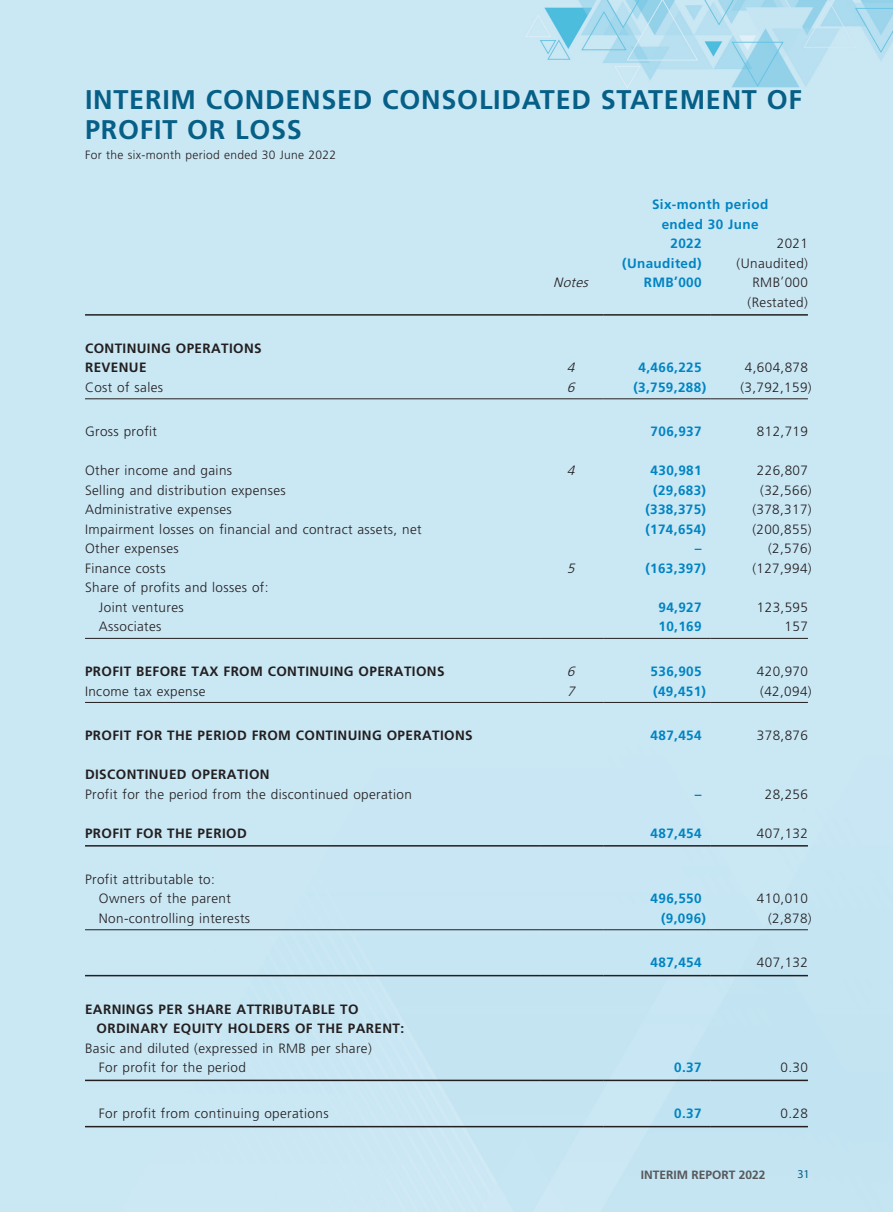
<style>
.page{position:relative;width:893px;height:1212px;background:#cae7f4}
.page>*{position:absolute;margin:0;border:0;box-sizing:border-box;transform-origin:0 0}
.t1{font:700 27px/30px "Frutiger LT Std";letter-spacing:.03em;color:#065f86}
.t2{font:300 13.5px/19.5px "Frutiger LT Std";letter-spacing:.03em;color:#231f20}
.t3{font:700 13.5px/19.5px "Frutiger LT Std";letter-spacing:.03em;color:#231f20}
.t4{font:700 13.5px "Frutiger LT Std";letter-spacing:.03em;color:#0084c2}
.t5{font:italic 300 13.5px "Frutiger LT Std";color:#231f20}
.t6{font:300 12px "Frutiger LT Std";letter-spacing:.03em;color:#231f20}
.t7{font:700 12px "Frutiger LT Std";color:#57585a}
.t8{font:12px "Myriad Pro";color:#065f86}
</style>
<div class="page">
<hr style="left:85px;top:314px;width:455px;height:2px;background:#231f20">
<hr style="left:540px;top:314px;width:64px;height:2px;background:#231f20">
<hr style="left:604px;top:314px;width:106px;height:2px;background:#231f20">
<hr style="left:710px;top:314px;width:98px;height:2px;background:#231f20">
<hr style="left:85px;top:398px;width:455px;height:1px;background:#231f20">
<hr style="left:540px;top:398px;width:64px;height:1px;background:#231f20">
<hr style="left:604px;top:398px;width:106px;height:1px;background:#231f20">
<hr style="left:710px;top:398px;width:98px;height:1px;background:#231f20">
<hr style="left:85px;top:638px;width:455px;height:1px;background:#231f20">
<hr style="left:540px;top:638px;width:64px;height:1px;background:#231f20">
<hr style="left:604px;top:638px;width:106px;height:1px;background:#231f20">
<hr style="left:710px;top:638px;width:98px;height:1px;background:#231f20">
<hr style="left:85px;top:702px;width:455px;height:1px;background:#231f20">
<hr style="left:540px;top:702px;width:64px;height:1px;background:#231f20">
<hr style="left:604px;top:702px;width:106px;height:1px;background:#231f20">
<hr style="left:710px;top:702px;width:98px;height:1px;background:#231f20">
<hr style="left:85px;top:845px;width:455px;height:1px;background:#231f20">
<hr style="left:540px;top:845px;width:64px;height:1px;background:#231f20">
<hr style="left:604px;top:845px;width:106px;height:1px;background:#231f20">
<hr style="left:710px;top:845px;width:98px;height:1px;background:#231f20">
<hr style="left:85px;top:929px;width:455px;height:1px;background:#231f20">
<hr style="left:540px;top:929px;width:64px;height:1px;background:#231f20">
<hr style="left:604px;top:929px;width:106px;height:1px;background:#231f20">
<hr style="left:710px;top:929px;width:98px;height:1px;background:#231f20">
<hr style="left:85px;top:975px;width:455px;height:1px;background:#231f20">
<hr style="left:540px;top:975px;width:64px;height:1px;background:#231f20">
<hr style="left:604px;top:975px;width:106px;height:1px;background:#231f20">
<hr style="left:710px;top:975px;width:98px;height:1px;background:#231f20">
<hr style="left:85px;top:1079px;width:455px;height:2px;background:#231f20">
<hr style="left:540px;top:1079px;width:64px;height:2px;background:#231f20">
<hr style="left:604px;top:1079px;width:106px;height:2px;background:#231f20">
<hr style="left:710px;top:1079px;width:98px;height:2px;background:#231f20">
<hr style="left:85px;top:1126px;width:455px;height:1px;background:#231f20">
<hr style="left:540px;top:1126px;width:64px;height:1px;background:#231f20">
<hr style="left:604px;top:1126px;width:106px;height:1px;background:#231f20">
<hr style="left:710px;top:1126px;width:98px;height:1px;background:#231f20">
<h1 class="t1" style="left:85px;top:85px;width:718px">INTERIM CONDENSED CONSOLIDATED STATEMENT OF<br>PROFIT OR LOSS</h1>
<p class="t6" style="left:85px;top:148px;width:253px">For the six-month period ended 30 June 2022</p>
<p class="t4" style="left:652px;top:197px;width:118px">Six-month period</p>
<p class="t4" style="left:662px;top:216px;width:98px">ended 30 June</p>
<p class="t4" style="left:670px;top:235px;width:33px">2022</p>
<p class="t2" style="left:777px;top:234px;width:33px">2021</p>
<p class="t4" style="left:622px;top:255px;width:81px">(Unaudited)</p>
<p class="t2" style="left:737px;top:253px;width:73px">(Unaudited)</p>
<p class="t5" style="left:553px;top:275px;width:40px">Notes</p>
<p class="t4" style="left:644px;top:275px;width:59px">RMB’000</p>
<p class="t2" style="left:747px;top:273px;width:62px;text-align:center">RMB’000 (Restated)</p>
<p class="t3" style="left:85px;top:338px;width:178px">CONTINUING OPERATIONS<br>REVENUE</p>
<p class="t5" style="left:567px;top:360px;width:13px">4</p>
<p class="t4" style="left:639px;top:360px;width:65px">4,466,225</p>
<p class="t2" style="left:745px;top:358px;width:65px">4,604,878</p>
<p class="t2" style="left:85px;top:378px;width:80px">Cost of sales</p>
<p class="t5" style="left:567px;top:380px;width:13px">6</p>
<p class="t4" style="left:633px;top:379px;width:74px">(3,759,288)</p>
<p class="t2" style="left:740px;top:378px;width:73px">(3,792,159)</p>
<p class="t2" style="left:85px;top:422px;width:74px">Gross profit</p>
<p class="t4" style="left:651px;top:424px;width:53px">706,937</p>
<p class="t2" style="left:757px;top:422px;width:53px">812,719</p>
<p class="t2" style="left:85px;top:461px;width:149px">Other income and gains</p>
<p class="t5" style="left:567px;top:463px;width:13px">4</p>
<p class="t4" style="left:651px;top:463px;width:53px">430,981</p>
<p class="t2" style="left:757px;top:461px;width:53px">226,807</p>
<p class="t2" style="left:85px;top:481px;width:202px">Selling and distribution expenses</p>
<p class="t4" style="left:653px;top:482px;width:54px">(29,683)</p>
<p class="t2" style="left:760px;top:481px;width:53px">(32,566)</p>
<p class="t2" style="left:85px;top:500px;width:148px">Administrative expenses</p>
<p class="t4" style="left:645px;top:502px;width:62px">(338,375)</p>
<p class="t2" style="left:752px;top:500px;width:61px">(378,317)</p>
<p class="t2" style="left:85px;top:520px;width:338px">Impairment losses on financial and contract assets, net</p>
<p class="t4" style="left:645px;top:521px;width:62px">(174,654)</p>
<p class="t2" style="left:752px;top:520px;width:61px">(200,855)</p>
<p class="t2" style="left:85px;top:539px;width:95px">Other expenses</p>
<p class="t4" style="left:695px;top:541px;width:8px">–</p>
<p class="t2" style="left:768px;top:539px;width:45px">(2,576)</p>
<p class="t2" style="left:85px;top:559px;width:82px">Finance costs</p>
<p class="t5" style="left:567px;top:561px;width:13px">5</p>
<p class="t4" style="left:645px;top:560px;width:62px">(163,397)</p>
<p class="t2" style="left:752px;top:559px;width:61px">(127,994)</p>
<p class="t2" style="left:99px;top:578px;width:171px;text-indent:-14px">Share of profits and losses of:<br>Joint ventures</p>
<p class="t4" style="left:658px;top:599px;width:45px">94,927</p>
<p class="t2" style="left:757px;top:598px;width:53px">123,595</p>
<p class="t2" style="left:99px;top:617px;width:64px">Associates</p>
<p class="t4" style="left:658px;top:619px;width:45px">10,169</p>
<p class="t2" style="left:785px;top:617px;width:25px">157</p>
<p class="t3" style="left:85px;top:662px;width:361px">PROFIT BEFORE TAX FROM CONTINUING OPERATIONS</p>
<p class="t5" style="left:567px;top:664px;width:13px">6</p>
<p class="t4" style="left:651px;top:663px;width:53px">536,905</p>
<p class="t2" style="left:757px;top:662px;width:53px">420,970</p>
<p class="t2" style="left:85px;top:681px;width:122px">Income tax expense</p>
<p class="t5" style="left:567px;top:683px;width:13px">7</p>
<p class="t4" style="left:653px;top:683px;width:54px">(49,451)</p>
<p class="t2" style="left:760px;top:681px;width:53px">(42,094)</p>
<p class="t3" style="left:85px;top:726px;width:389px">PROFIT FOR THE PERIOD FROM CONTINUING OPERATIONS</p>
<p class="t4" style="left:651px;top:727px;width:53px">487,454</p>
<p class="t2" style="left:757px;top:726px;width:53px">378,876</p>
<p class="t3" style="left:85px;top:765px;width:186px">DISCONTINUED OPERATION</p>
<p class="t2" style="left:85px;top:784px;width:328px">Profit for the period from the discontinued operation</p>
<p class="t4" style="left:695px;top:786px;width:8px">–</p>
<p class="t2" style="left:765px;top:784px;width:45px">28,256</p>
<p class="t3" style="left:85px;top:823px;width:163px">PROFIT FOR THE PERIOD</p>
<p class="t4" style="left:651px;top:825px;width:53px">487,454</p>
<p class="t2" style="left:757px;top:823px;width:53px">407,132</p>
<p class="t2" style="left:99px;top:870px;width:134px;text-indent:-14px">Profit attributable to:<br>Owners of the parent</p>
<p class="t4" style="left:651px;top:891px;width:53px">496,550</p>
<p class="t2" style="left:757px;top:889px;width:53px">410,010</p>
<p class="t2" style="left:99px;top:909px;width:153px">Non-controlling interests</p>
<p class="t4" style="left:661px;top:910px;width:47px">(9,096)</p>
<p class="t2" style="left:768px;top:909px;width:45px">(2,878)</p>
<p class="t4" style="left:651px;top:955px;width:53px">487,454</p>
<p class="t2" style="left:757px;top:953px;width:53px">407,132</p>
<p class="t3" style="left:97px;top:999px;width:309px;text-indent:-11px">EARNINGS PER SHARE ATTRIBUTABLE TO<br>ORDINARY EQUITY HOLDERS OF THE PARENT:</p>
<p class="t2" style="left:99px;top:1038px;width:274px;text-indent:-14px">Basic and diluted (expressed in RMB per share)<br>For profit for the period</p>
<p class="t4" style="left:674px;top:1059px;width:29px">0.37</p>
<p class="t2" style="left:780px;top:1058px;width:29px">0.30</p>
<p class="t2" style="left:99px;top:1104px;width:231px">For profit from continuing operations</p>
<p class="t4" style="left:674px;top:1106px;width:29px">0.37</p>
<p class="t2" style="left:780px;top:1104px;width:29px">0.28</p>
<p class="t7" style="left:641px;top:1167px;width:126px">INTERIM REPORT 2022</p>
<p class="t8" style="left:797px;top:1166px;width:14px">31</p>
</div>
